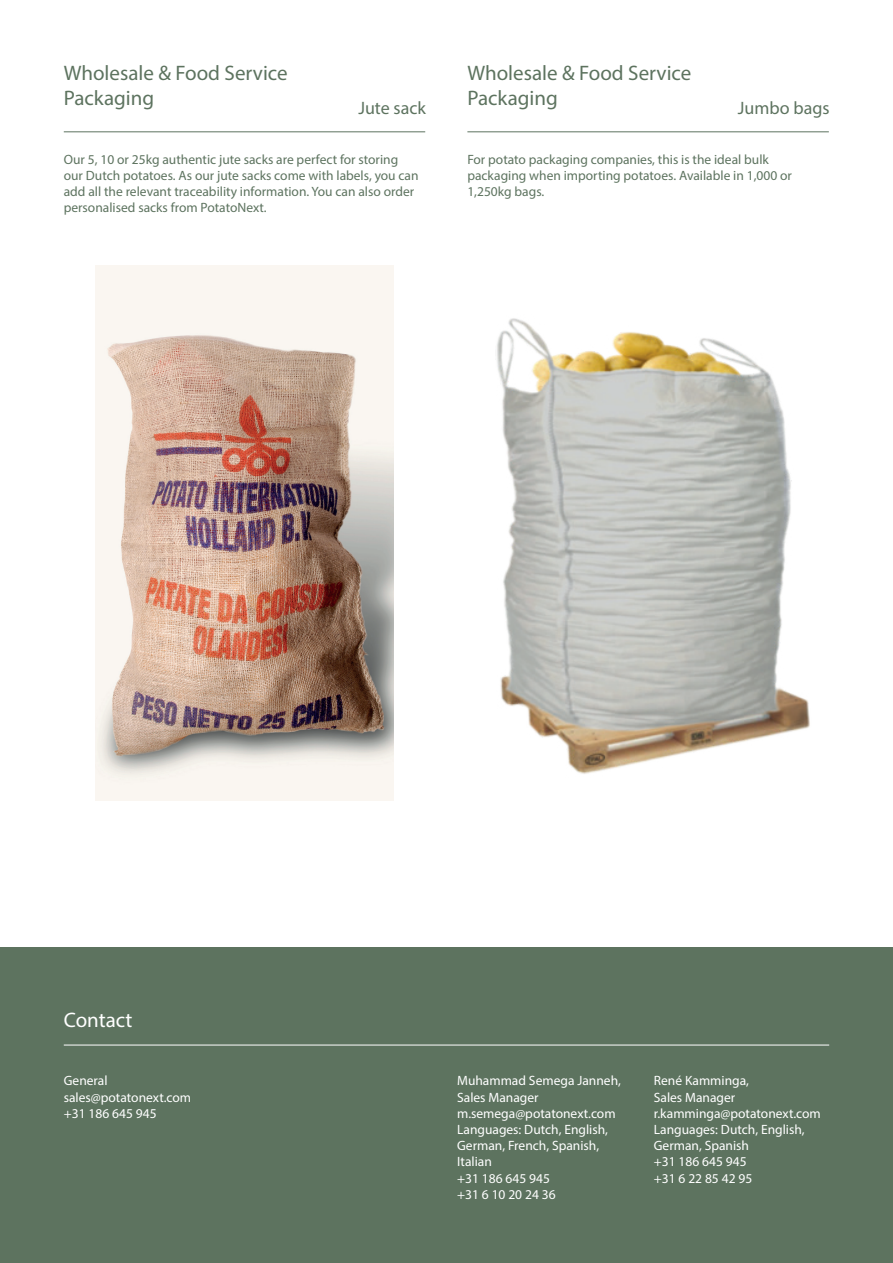
<style>
.page{position:relative;width:893px;height:1263px;background:#fff}
.page>*{position:absolute;margin:0;border:0;box-sizing:border-box;transform-origin:0 0}
.t1{font:21px/25.2px "Myriad Pro";color:#5d735f}
.t2{font:21px "Myriad Pro";color:#fff}
.t3{font:18px "Myriad Pro";color:#5d735f}
.t4{font:13.5px/16.2px "Myriad Pro";color:#5d735f}
.t5{font:13.5px/16.2px "Myriad Pro";color:#fff}
</style>
<div class="page">
<hr style="left:64px;top:131px;width:361px;height:1px;background:#5d735f">
<hr style="left:467px;top:131px;width:362px;height:1px;background:#5d735f">
<img style="left:95px;top:265px;width:299px;height:536px">
<img style="left:497px;top:318px;width:313px;height:456px">
<div style="left:0;top:947px;width:893px;height:316px;background:#5d735f"></div>
<hr style="left:64px;top:1045px;width:765px;height:1px;background:#fff">
<h1 class="t1" style="left:64px;top:60px;width:225px">Wholesale &amp; Food Service<br>Packaging</h1>
<h1 class="t1" style="left:467px;top:60px;width:225px">Wholesale &amp; Food Service<br>Packaging</h1>
<h2 class="t3" style="left:358px;top:97px;width:69px">Jute sack</h2>
<h2 class="t3" style="left:738px;top:97px;width:93px">Jumbo bags</h2>
<p class="t4" style="left:64px;top:151px;width:356px">Our 5, 10 or 25kg authentic jute sacks are perfect for storing our Dutch potatoes. As our jute sacks come with labels, you can add all the relevant traceability information. You can also order personalised sacks from PotatoNext.</p>
<p class="t4" style="left:467px;top:151px;width:326px">For potato packaging companies, this is the ideal bulk packaging when importing potatoes. Available in 1,000 or<br>1,250kg bags.</p>
<h1 class="t2" style="left:64px;top:1007px;width:70px">Contact</h1>
<p class="t5" style="left:64px;top:1073px;width:129px">General sales@potatonext.com +31 186 645 945</p>
<p class="t5" style="left:457px;top:1073px;width:165px">Muhammad Semega Janneh,<br>Sales Manager m.semega@potatonext.com<br>Languages: Dutch, English,<br>German, French, Spanish,<br>Italian<br>+31 186 645 945<br>+31 6 10 20 24 36</p>
<p class="t5" style="left:654px;top:1073px;width:169px">René Kamminga,<br>Sales Manager r.kamminga@potatonext.com<br>Languages: Dutch, English,<br>German, Spanish<br>+31 186 645 945<br>+31 6 22 85 42 95</p>
</div>
